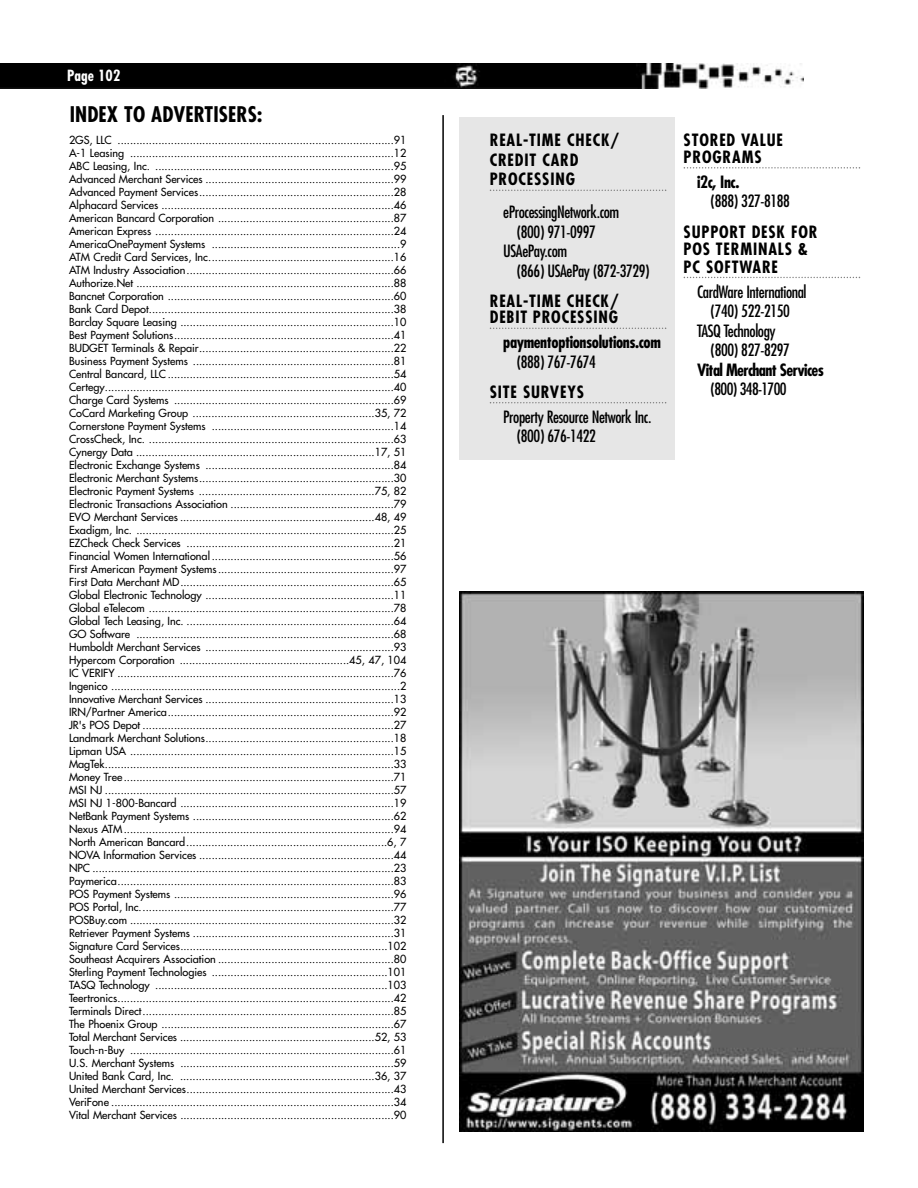
<style>
.page{position:relative;width:918px;height:1188px;background:#fff}
.page>*{position:absolute;margin:0;border:0;box-sizing:border-box;transform-origin:0 0}
.t1{font:700 condensed 21px "Futura";letter-spacing:.005em;color:#000}
.t2{font:condensed 16.5px/19.5px "Futura";letter-spacing:-.025em;color:#000}
.t3{font:700 condensed 16.5px/19.5px "Futura";letter-spacing:.05em;color:#000}
.t4{font:700 condensed 16.5px "Futura";letter-spacing:-.025em;color:#000}
.t5{font:700 condensed 16.5px "Futura";letter-spacing:-.04em;color:#000}
.t6{font:700 condensed 15px "Futura";letter-spacing:.005em;color:#fff}
.t7{font:10.8px/13px "Futura";color:#000;text-align:justify}
</style>
<div class="page">
<img style="left:0;top:63px;width:803px;height:26px">
<div style="left:460px;top:117px;width:215px;height:343px;background:#e6e6e6"></div>
<svg style="left:490px;top:190px;width:176px;height:1px"></svg>
<svg style="left:490px;top:328px;width:176px;height:1px"></svg>
<svg style="left:490px;top:402px;width:176px;height:1px"></svg>
<svg style="left:684px;top:167px;width:176px;height:2px"></svg>
<svg style="left:684px;top:277px;width:176px;height:1px"></svg>
<hr style="left:442px;top:115px;width:2px;height:1028px;background:#000">
<img style="left:459px;top:591px;width:405px;height:540px">
<h3 class="t6" style="left:67px;top:69px;width:55px">Page 102</h3>
<h1 class="t1" style="left:70px;top:105px;width:194px">INDEX TO ADVERTISERS:</h1>
<p class="t7" style="left:69px;top:135px;width:339px">2GS, LLC ........................................................................................91<br>A-1 Leasing ....................................................................................12<br>ABC Leasing, Inc. ............................................................................95<br>Advanced Merchant Services ............................................................99<br>Advanced Payment Services..............................................................28<br>Alphacard Services ..........................................................................46<br>American Bancard Corporation ........................................................87<br>American Express ............................................................................24<br>AmericaOnePayment Systems ............................................................9<br>ATM Credit Card Services, Inc...........................................................16<br>ATM Industry Association..................................................................66<br>Authorize.Net ..................................................................................88<br>Bancnet Corporation ........................................................................60<br>Bank Card Depot..............................................................................38<br>Barclay Square Leasing ....................................................................10<br>Best Payment Solutions......................................................................41<br>BUDGET Terminals &amp; Repair..............................................................22<br>Business Payment Systems ................................................................81<br>Central Bancard, LLC ........................................................................54<br>Certegy............................................................................................40<br>Charge Card Systems ......................................................................69<br>CoCard Marketing Group ..........................................................35, 72<br>Cornerstone Payment Systems ..........................................................14<br>CrossCheck, Inc. ..............................................................................63<br>Cynergy Data ............................................................................17, 51<br>Electronic Exchange Systems ............................................................84<br>Electronic Merchant Systems..............................................................30<br>Electronic Payment Systems ........................................................75, 82<br>Electronic Transactions Association ....................................................79<br>EVO Merchant Services ..............................................................48, 49<br>Exadigm, Inc. ..................................................................................25<br>EZCheck Check Services ..................................................................21<br>Financial Women International ..........................................................56<br>First American Payment Systems........................................................97<br>First Data Merchant MD....................................................................65<br>Global Electronic Technology ............................................................11<br>Global eTelecom ..............................................................................78<br>Global Tech Leasing, Inc. ..................................................................64<br>GO Software ..................................................................................68<br>Humboldt Merchant Services ............................................................93<br>Hypercom Corporation ......................................................45, 47, 104<br>IC VERIFY ........................................................................................76<br>Ingenico ............................................................................................2<br>Innovative Merchant Services ............................................................13<br>IRN/Partner America........................................................................92<br>JR's POS Depot ................................................................................27<br>Landmark Merchant Solutions............................................................18<br>Lipman USA ....................................................................................15<br>MagTek............................................................................................33<br>Money Tree......................................................................................71<br>MSI NJ ............................................................................................57<br>MSI NJ 1-800-Bancard ....................................................................19<br>NetBank Payment Systems ................................................................62<br>Nexus ATM......................................................................................94<br>North American Bancard................................................................6, 7<br>NOVA Information Services ..............................................................44<br>NPC ................................................................................................23<br>Paymerica........................................................................................83<br>POS Payment Systems ......................................................................96<br>POS Portal, Inc.................................................................................77<br>POSBuy.com ....................................................................................32<br>Retriever Payment Systems ................................................................31<br>Signature Card Services..................................................................102<br>Southeast Acquirers Association ........................................................80<br>Sterling Payment Technologies ........................................................101<br>TASQ Technology ..........................................................................103<br>Teertronics........................................................................................42<br>Terminals Direct................................................................................85<br>The Phoenix Group ..........................................................................67<br>Total Merchant Services ..............................................................52, 53<br>Touch-n-Buy ....................................................................................61<br>U.S. Merchant Systems ....................................................................59<br>United Bank Card, Inc. ..............................................................36, 37<br>United Merchant Services..................................................................43<br>VeriFone ..........................................................................................34<br>Vital Merchant Services ....................................................................90</p>
<h2 class="t3" style="left:490px;top:132px;width:131px">REAL-TIME CHECK/<br>CREDIT CARD<br>PROCESSING</h2>
<h2 class="t2" style="left:503px;top:204px;width:118px">eProcessingNetwork.com</h2>
<h2 class="t2" style="left:517px;top:223px;width:81px">(800) 971-0997</h2>
<h2 class="t2" style="left:503px;top:243px;width:66px">USAePay.com</h2>
<h2 class="t2" style="left:517px;top:262px;width:135px">(866) USAePay (872-3729)</h2>
<h2 class="t3" style="left:490px;top:294px;width:131px;line-height:16.5px">REAL-TIME CHECK/<br>DEBIT PROCESSING</h2>
<h2 class="t4" style="left:503px;top:335px;width:159px">paymentoptionsolutions.com</h2>
<h2 class="t2" style="left:517px;top:353px;width:81px">(888) 767-7674</h2>
<h2 class="t3" style="left:490px;top:383px;width:96px">SITE SURVEYS</h2>
<h2 class="t2" style="left:517px;top:408px;width:136px;text-indent:-14px">Property Resource Network Inc. (800) 676-1422</h2>
<h2 class="t3" style="left:684px;top:134px;width:101px;line-height:16.5px">STORED VALUE<br>PROGRAMS</h2>
<h2 class="t3" style="left:697px;top:173px;width:44px">i2c, Inc.</h2>
<h2 class="t2" style="left:711px;top:193px;width:81px">(888) 327-8188</h2>
<h2 class="t3" style="left:684px;top:225px;width:136px;line-height:17.2px">SUPPORT DESK FOR<br>POS TERMINALS &amp;<br>PC SOFTWARE</h2>
<h2 class="t2" style="left:697px;top:283px;width:111px">CardWare International</h2>
<h2 class="t2" style="left:711px;top:302px;width:81px">(740) 522-2150</h2>
<h2 class="t2" style="left:697px;top:322px;width:80px">TASQ Technology</h2>
<h2 class="t2" style="left:711px;top:341px;width:81px">(800) 827-8297</h2>
<h2 class="t5" style="left:697px;top:362px;width:128px">Vital Merchant Services</h2>
<h2 class="t2" style="left:711px;top:380px;width:78px">(800) 348-1700</h2>
</div>
